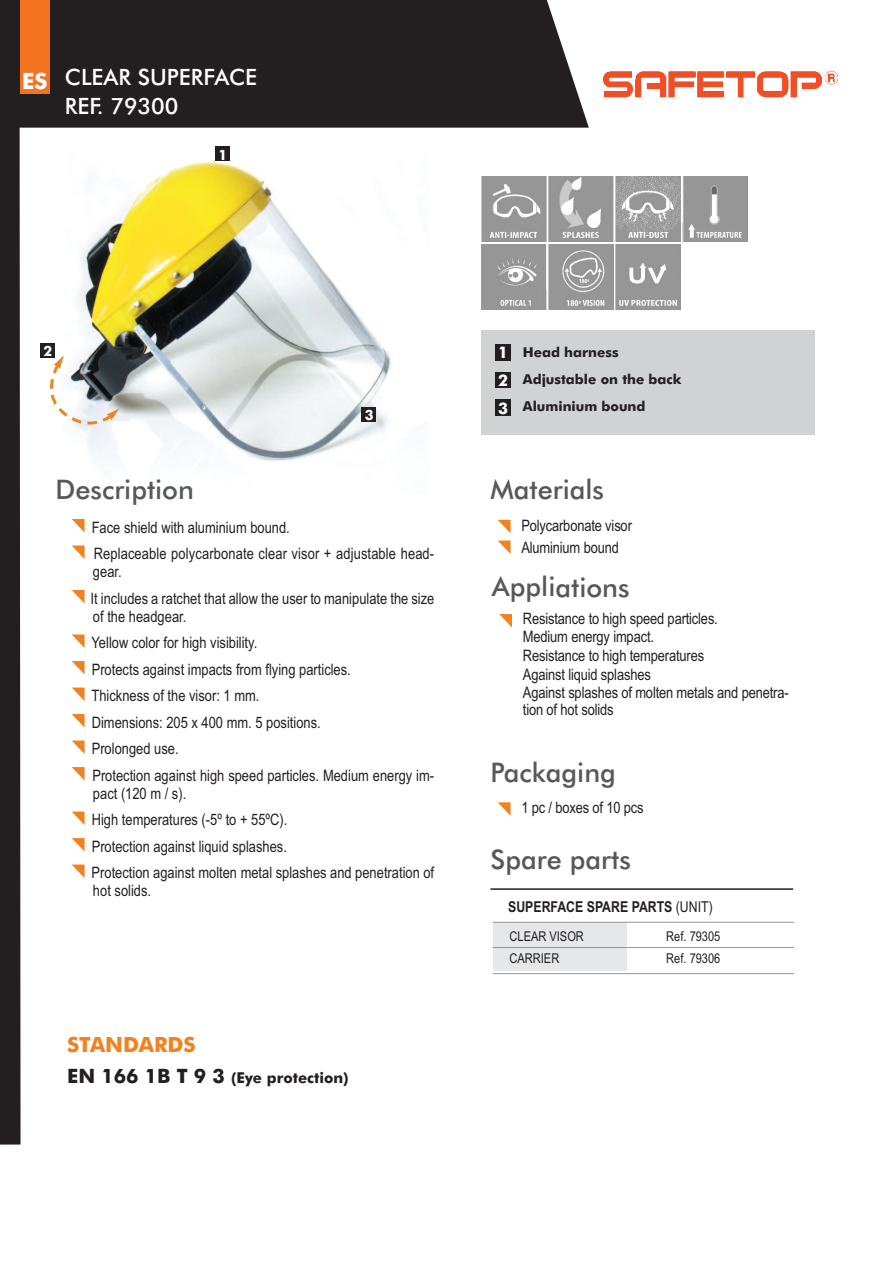
<style>
.page{position:relative;width:893px;height:1263px;background:#fff}
.page>*{position:absolute;margin:0;border:0;box-sizing:border-box;transform-origin:0 0}
.t1{font:500 27px "Futura BT";color:#57585a}
.t2{font:500 22.5px/28.5px "Futura BT";color:#fff}
.t3{font:700 22.5px "Futura BT";color:#fff}
.t4{font:700 21px "Futura BT";color:#f28120}
.t5{font:700 16.05px/27.9px "Futura BT";color:#fff;text-align:justify}
.t6{font:15.75px/26.5px "Arial Narrow";color:#231f20}
.t7{font:700 15px "Futura BT";color:#231f20}
.t8{font:700 15px "Arial Narrow";color:#231f20}
.t9{font:700 14.1px "Futura BT";color:#fff}
.t10{font:700 13.65px/26.7px "Futura BT";color:#231f20}
.t11{font:13.5px "Arial Narrow";color:#231f20}
.s1{font-size:19.8px}
.s2{font-weight:400}
</style>
<div class="page">
<img style="left:77px;top:162px;width:351px;height:311px">
<svg style="left:50px;top:355px;width:69px;height:74px"></svg>
<div style="left:215px;top:147px;width:15px;height:14px;background:#231f20"></div>
<div style="left:40px;top:344px;width:15px;height:14px;background:#231f20"></div>
<div style="left:362px;top:407px;width:14px;height:14px;background:#231f20"></div>
<div style="left:21px;top:0;width:568px;height:128px;background:#231f20"></div>
<svg style="left:72px;top:519px;width:13px;height:13px"></svg>
<svg style="left:72px;top:545px;width:13px;height:14px"></svg>
<svg style="left:72px;top:590px;width:13px;height:13px"></svg>
<svg style="left:72px;top:634px;width:13px;height:14px"></svg>
<svg style="left:72px;top:661px;width:13px;height:13px"></svg>
<svg style="left:72px;top:687px;width:13px;height:14px"></svg>
<svg style="left:72px;top:714px;width:13px;height:14px"></svg>
<svg style="left:72px;top:740px;width:13px;height:14px"></svg>
<svg style="left:72px;top:767px;width:13px;height:14px"></svg>
<svg style="left:72px;top:811px;width:13px;height:14px"></svg>
<svg style="left:72px;top:838px;width:13px;height:14px"></svg>
<svg style="left:72px;top:864px;width:13px;height:14px"></svg>
<img style="left:602px;top:70px;width:236px;height:28px">
<svg style="left:498px;top:520px;width:12px;height:13px"></svg>
<svg style="left:498px;top:540px;width:13px;height:14px"></svg>
<svg style="left:498px;top:802px;width:13px;height:14px"></svg>
<svg style="left:499px;top:614px;width:13px;height:13px"></svg>
<div style="left:0;top:0;width:21px;height:1144px;background:#231f20"></div>
<div style="left:493px;top:922px;width:133px;height:49px;background:#e6e7e9"></div>
<hr style="left:493px;top:947px;width:301px;height:1px;background:#939598">
<hr style="left:493px;top:922px;width:301px;height:1px;background:#939598">
<hr style="left:493px;top:973px;width:301px;height:1px;background:#939598">
<hr style="left:490px;top:888px;width:303px;height:2px;background:#231f20">
<div style="left:481px;top:330px;width:334px;height:104px;background:#d1d2d4"></div>
<div style="left:495px;top:344px;width:16px;height:16px;background:#231f20"></div>
<div style="left:495px;top:372px;width:16px;height:16px;background:#231f20"></div>
<div style="left:495px;top:400px;width:16px;height:16px;background:#231f20"></div>
<img style="left:481px;top:177px;width:66px;height:64px">
<img style="left:549px;top:177px;width:65px;height:64px">
<img style="left:616px;top:177px;width:65px;height:64px">
<svg style="left:682px;top:177px;width:65px;height:64px;background:#a0a0a0"></svg>
<img style="left:481px;top:245px;width:66px;height:64px">
<img style="left:549px;top:245px;width:65px;height:64px">
<img style="left:616px;top:245px;width:65px;height:64px">
<div style="left:20px;top:0;width:30px;height:94px;background:#f47321"></div>
<h2 class="t3" style="left:22px;top:68px;width:27px">ES</h2>
<h2 class="t2" style="left:65px;top:63px;width:194px">CLEAR SUPERFACE<br>REF. 79300</h2>
<p class="t9" style="left:218px;top:146px;width:10px">1</p>
<p class="t9" style="left:43px;top:343px;width:10px">2</p>
<p class="t9" style="left:365px;top:407px;width:10px">3</p>
<p class="t5" style="left:498px;top:339px;width:11px">1<br>2<br>3</p>
<p class="t10" style="left:523px;top:339px;width:160px">Head harness<br>Adjustable on the back<br>Aluminium bound</p>
<h1 class="t1" style="left:56px;top:474px;width:140px">Description</h1>
<h1 class="t1" style="left:490px;top:474px;width:115px">Materials</h1>
<p class="t6" style="left:92px;top:514px;width:344px">Face shield with aluminium bound.<br>Replaceable polycarbonate clear visor + adjustable head-</p>
<p class="t6" style="left:91px;top:558px;width:345px">gear.<br>It includes a ratchet that allow the user to manipulate the size</p>
<p class="t6" style="left:92px;top:603px;width:344px">of the headgear.<br>Yellow color for high visibility.<br>Protects against impacts from flying particles.<br>Thickness of the visor: 1 mm.<br>Dimensions: 205 x 400 mm. 5 positions.<br>Prolonged use.<br>Protection against high speed particles. Medium energy im-</p>
<p class="t6" style="left:92px;top:780px;width:344px">pact (120 m / s).<br>High temperatures (-5º to + 55ºC).<br>Protection against liquid splashes.<br>Protection against molten metal splashes and penetration of</p>
<p class="t6" style="left:93px;top:877px;width:60px">hot solids.</p>
<h3 class="t4" style="left:67px;top:1032px;width:130px">STANDARDS</h3>
<p class="t7" style="left:67px;top:1069px;width:283px"><span class="s1">EN 166 1B T 9 3</span> (Eye protection)</p>
<p class="t6" style="left:521px;top:514px;width:112px;line-height:22.2px">Polycarbonate visor<br>Aluminium bound</p>
<h1 class="t1" style="left:492px;top:571px;width:139px">Appliations</h1>
<p class="t6" style="left:523px;top:609px;width:267px;line-height:18.6px">Resistance to high speed particles.<br>Medium energy impact.<br>Resistance to high temperatures<br>Against liquid splashes<br>Against splashes of molten metals and penetra-</p>
<p class="t6" style="left:523px;top:696px;width:92px">tion of hot solids</p>
<h1 class="t1" style="left:490px;top:757px;width:127px">Packaging</h1>
<p class="t6" style="left:521px;top:794px;width:124px">1 pc / boxes of 10 pcs</p>
<h1 class="t1" style="left:490px;top:844px;width:142px">Spare parts</h1>
<p class="t8" style="left:508px;top:897px;width:206px">SUPERFACE SPARE PARTS <span class="s2">(UNIT)</span></p>
<p class="t11" style="left:509px;top:928px;width:76px">CLEAR VISOR</p>
<p class="t11" style="left:666px;top:928px;width:56px">Ref. 79305</p>
<p class="t11" style="left:509px;top:951px;width:51px">CARRIER</p>
<p class="t11" style="left:666px;top:951px;width:56px">Ref. 79306</p>
</div>
